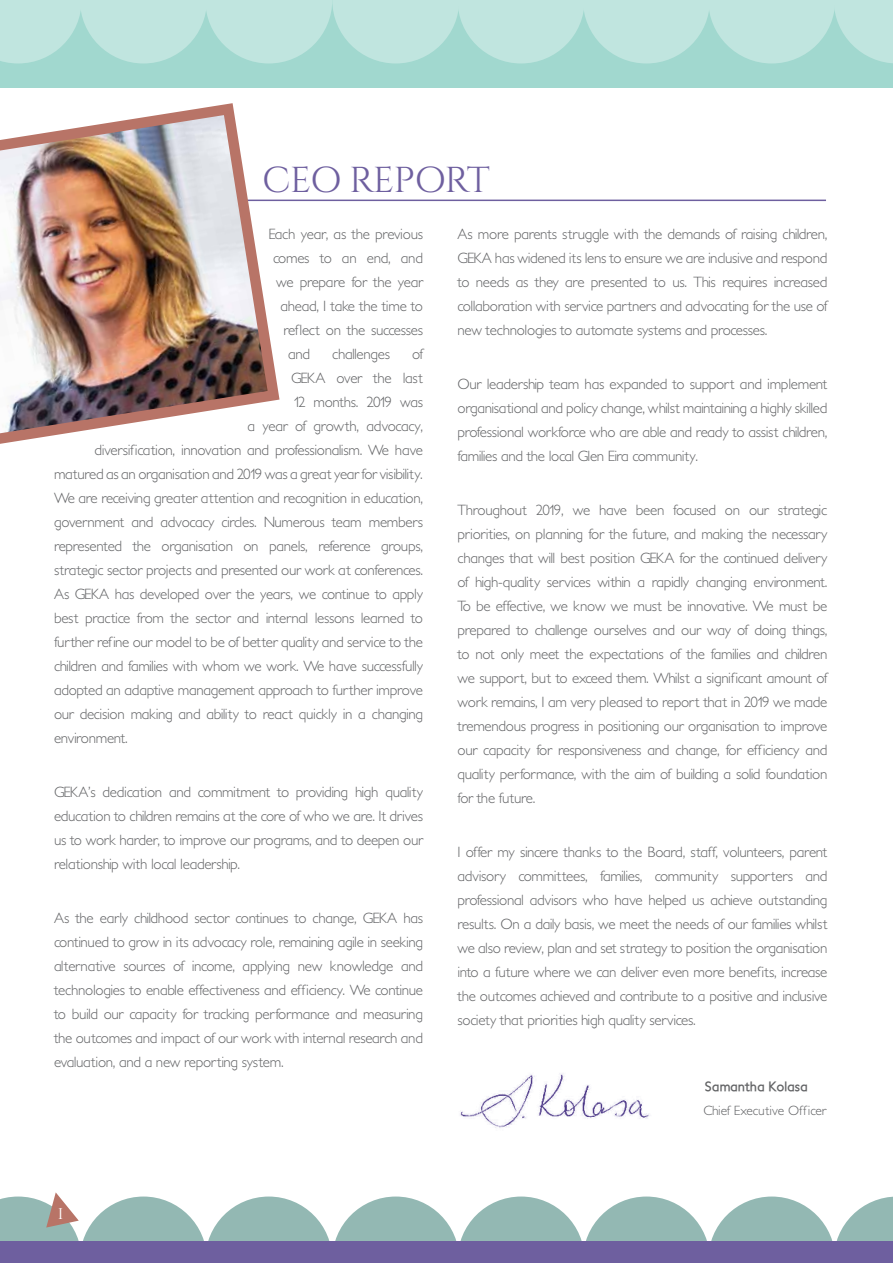
<style>
.page{position:relative;width:893px;height:1263px;background:#fff}
.page>*{position:absolute;margin:0;border:0;box-sizing:border-box;transform-origin:0 0}
.t1{font:36px "Cinzel";letter-spacing:-.04em;color:#6e5f9f;scale:1.04 1}
.t2{font:18px "Cinzel Decorative";color:#fff}
.t3{font:300 15px/24px "Petita";letter-spacing:-.02em;color:#636466;text-align:justify}
.t4{font:300 13.5px "Petita";color:#636466}
.t5{font:700 13.5px "Petita";color:#636466}
</style>
<div class="page">
<div style="left:0;top:0;width:893px;height:88px;background:#a1d8cf"></div>
<svg style="left:0;top:0;width:893px;height:63px"></svg>
<hr style="left:79px;top:200px;width:747px;height:1px;background:#6e5f9f">
<img style="left:0;top:103px;width:285px;height:341px">
<svg style="left:0;top:1192px;width:893px;height:71px"></svg>
<img style="left:460px;top:1073px;width:189px;height:55px">
<h1 class="t1" style="left:262px;top:159px;width:221px">CEO REPORT</h1>
<p class="t3" style="left:269px;top:223px;width:156px">Each year, as the previous</p>
<p class="t3" style="left:273px;top:247px;width:151px">comes to an end, and</p>
<p class="t3" style="left:276px;top:271px;width:149px">we prepare for the year</p>
<p class="t3" style="left:281px;top:295px;width:144px">ahead, I take the time to</p>
<p class="t3" style="left:284px;top:319px;width:141px">reflect on the successes</p>
<p class="t3" style="left:288px;top:343px;width:24px">and</p>
<p class="t3" style="left:332px;top:343px;width:60px">challenges</p>
<p class="t3" style="left:412px;top:343px;width:12px">of</p>
<p class="t3" style="left:291px;top:367px;width:133px">GEKA over the last</p>
<p class="t3" style="left:294px;top:391px;width:130px">12 months. 2019 was</p>
<p class="t3" style="left:248px;top:415px;width:177px">a year of growth, advocacy,</p>
<p class="t3" style="left:95px;top:439px;width:330px">diversification, innovation and professionalism. We have</p>
<p class="t3" style="left:54px;top:463px;width:370px">matured as an organisation and 2019 was a great year for visibility.</p>
<p class="t3" style="left:54px;top:487px;width:371px">We are receiving greater attention and recognition in education,</p>
<p class="t3" style="left:54px;top:511px;width:370px">government and advocacy circles. Numerous team members</p>
<p class="t3" style="left:54px;top:535px;width:370px">represented the organisation on panels, reference groups,</p>
<p class="t3" style="left:54px;top:559px;width:370px">strategic sector projects and presented our work at conferences.</p>
<p class="t3" style="left:54px;top:583px;width:371px">As GEKA has developed over the years, we continue to apply</p>
<p class="t3" style="left:54px;top:607px;width:370px">best practice from the sector and internal lessons learned to</p>
<p class="t3" style="left:54px;top:631px;width:370px">further refine our model to be of better quality and service to the</p>
<p class="t3" style="left:54px;top:655px;width:370px">children and families with whom we work. We have successfully</p>
<p class="t3" style="left:54px;top:679px;width:370px">adopted an adaptive management approach to further improve</p>
<p class="t3" style="left:54px;top:703px;width:371px">our decision making and ability to react quickly in a changing</p>
<p class="t3" style="left:54px;top:727px;width:75px">environment.</p>
<p class="t3" style="left:54px;top:780px;width:371px">GEKA’s dedication and commitment to providing high quality education to children remains at the core of who we are. It drives us to work harder, to improve our programs, and to deepen our relationship with local leadership.</p>
<p class="t3" style="left:54px;top:906px;width:371px">As the early childhood sector continues to change, GEKA has continued to grow in its advocacy role, remaining agile in seeking alternative sources of income, applying new knowledge and technologies to enable effectiveness and efficiency. We continue to build our capacity for tracking performance and measuring the outcomes and impact of our work with internal research and evaluation, and a new reporting system.</p>
<p class="t3" style="left:457px;top:223px;width:371px">As more parents struggle with the demands of raising children, GEKA has widened its lens to ensure we are inclusive and respond to needs as they are presented to us. This requires increased collaboration with service partners and advocating for the use of new technologies to automate systems and processes.</p>
<p class="t3" style="left:457px;top:372px;width:371px">Our leadership team has expanded to support and implement organisational and policy change, whilst maintaining a highly skilled professional workforce who are able and ready to assist children, families and the local Glen Eira community.</p>
<p class="t3" style="left:457px;top:498px;width:371px">Throughout 2019, we have been focused on our strategic priorities, on planning for the future, and making the necessary changes that will best position GEKA for the continued delivery of high-quality services within a rapidly changing environment.<br>To be effective, we know we must be innovative. We must be prepared to challenge ourselves and our way of doing things, to not only meet the expectations of the families and children we support, but to exceed them. Whilst a significant amount of work remains, I am very pleased to report that in 2019 we made tremendous progress in positioning our organisation to improve our capacity for responsiveness and change, for efficiency and quality performance, with the aim of building a solid foundation for the future.</p>
<p class="t3" style="left:457px;top:840px;width:371px">I offer my sincere thanks to the Board, staff, volunteers, parent advisory committees, families, community supporters and professional advisors who have helped us achieve outstanding results. On a daily basis, we meet the needs of our families whilst we also review, plan and set strategy to position the organisation into a future where we can deliver even more benefits, increase the outcomes achieved and contribute to a positive and inclusive society that priorities high quality services.</p>
<p class="t5" style="left:705px;top:1078px;width:104px">Samantha Kolasa</p>
<p class="t4" style="left:704px;top:1103px;width:124px">Chief Executive Officer</p>
<p class="t2" style="left:58px;top:1202px;width:8px">1</p>
</div>
